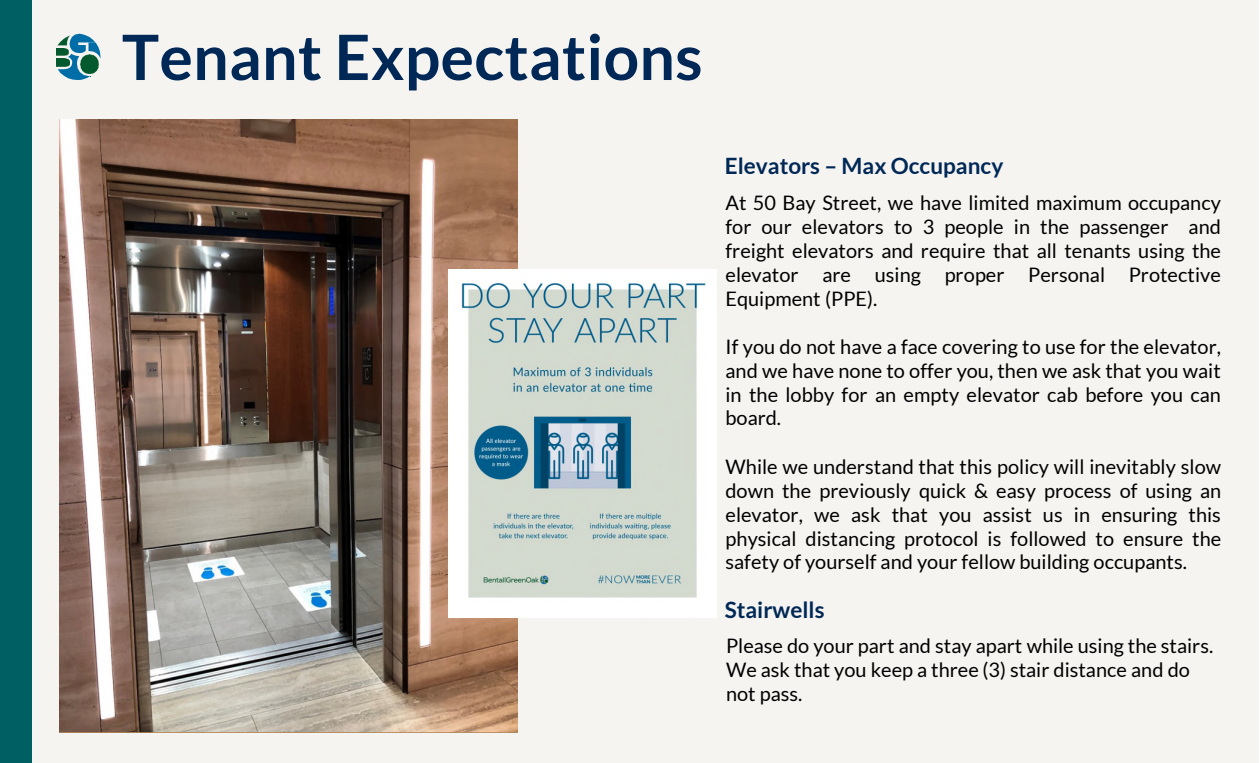
<style>
.page{position:relative;width:1260px;height:763px;background:#fff}
.page>*{position:absolute;margin:0;border:0;box-sizing:border-box;transform-origin:0 0}
.t1{font:700 62.5px "Lato";letter-spacing:.005em;color:#002857}
.t2{font:700 22.5px "Lato";color:#002856}
.t3{font:20px/23.8px "Lato";color:#000;text-align:justify}
</style>
<div class="page">
<div style="left:0;top:0;width:1259px;height:762px;background:#f6f4f1"></div>
<div style="left:0;top:0;width:32px;height:762px;background:#005f62"></div>
<svg style="left:56px;top:34px;width:44px;height:46px"></svg>
<img style="left:80px;top:54px;width:19px;height:19px">
<img style="left:59px;top:120px;width:459px;height:613px">
<img style="left:448px;top:269px;width:269px;height:348px">
<h1 class="t1" style="left:122px;top:18px;width:582px">Tenant Expectations</h1>
<p class="t2" style="left:725px;top:152px;width:280px">Elevators – Max Occupancy</p>
<p class="t3" style="left:726px;top:190px;width:497px">At 50 Bay Street, we have limited maximum occupancy for our elevators to 3 people in the passenger and freight elevators and require that all tenants using the elevator are using proper Personal Protective Equipment (PPE).</p>
<p class="t3" style="left:726px;top:334px;width:497px">If you do not have a face covering to use for the elevator, and we have none to offer you, then we ask that you wait in the lobby for an empty elevator cab before you can board.</p>
<p class="t3" style="left:726px;top:454px;width:497px">While we understand that this policy will inevitably slow down the previously quick &amp; easy process of using an elevator, we ask that you assist us in ensuring this physical distancing protocol is followed to ensure the safety of yourself and your fellow building occupants.</p>
<p class="t2" style="left:725px;top:595px;width:101px">Stairwells</p>
<p class="t3" style="left:726px;top:632px;width:489px;text-align:left">Please do your part and stay apart while using the stairs.<br>We ask that you keep a three (3) stair distance and do not pass.</p>
</div>
